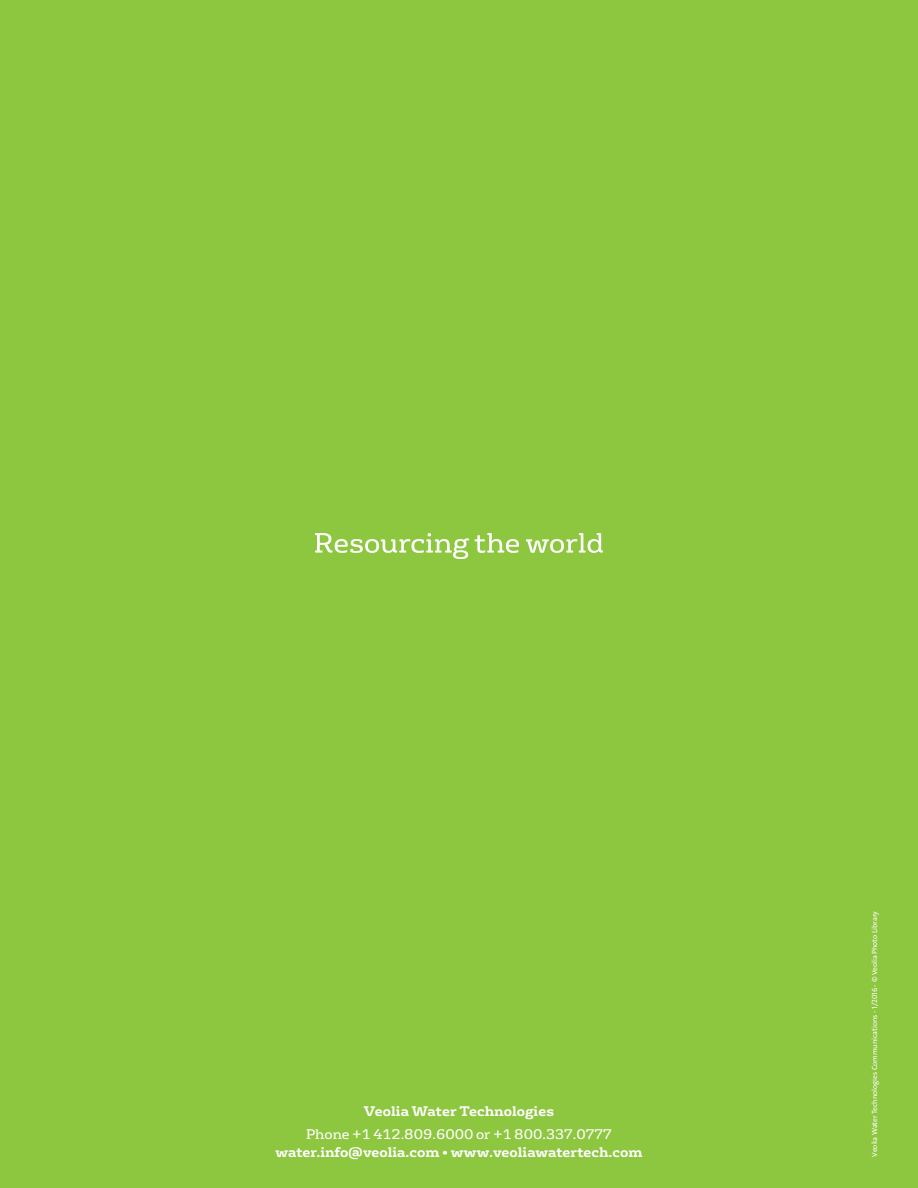
<style>
.page{position:relative;width:918px;height:1188px;background:#8dc63f}
.page>*{position:absolute;margin:0;border:0;box-sizing:border-box;transform-origin:0 0}
.t1{font:700 13.5px "FS Rufus";color:#fff}
.t2{font:13.5px "FS Rufus";color:#fff}
.t3{font:7.5px "The Sans Veolia W5 Pla";color:#fff}
</style>
<div class="page">
<svg style="left:315px;top:533px;width:288px;height:26px"></svg>
<p class="t1" style="left:364px;top:1100px;width:192px">Veolia Water Technologies</p>
<p class="t2" style="left:306px;top:1123px;width:307px">Phone +1 412.809.6000 or +1 800.337.0777</p>
<p class="t1" style="left:275px;top:1140px;width:369px">water.info@veolia.com • www.veoliawatertech.com</p>
<p class="t3" style="left:870px;top:1157px;width:247px;rotate:-90deg">Veolia Water Technologies Communications - 1/2016 - © Veolia Photo Library</p>
</div>
